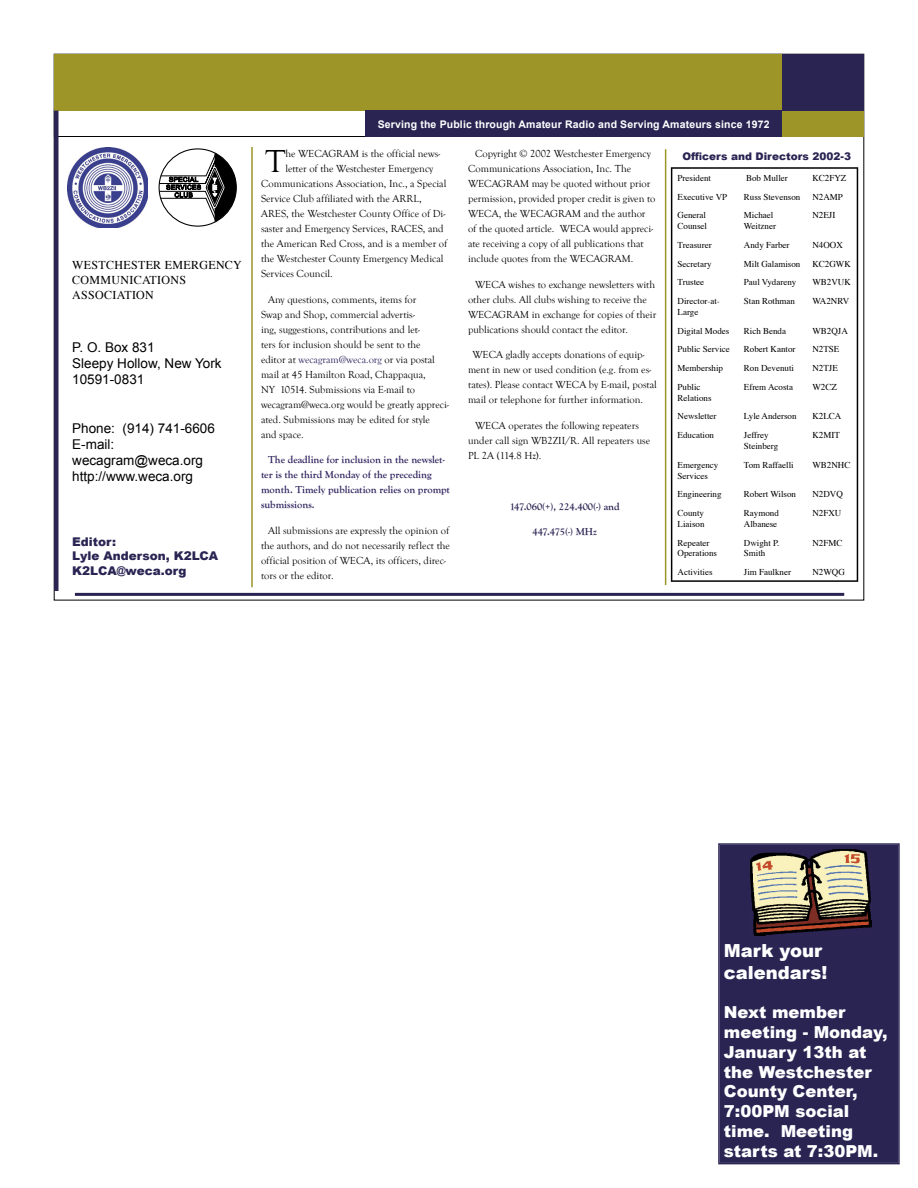
<style>
.page{position:relative;width:918px;height:1188px;background:#fff}
.page>*{position:absolute;margin:0;border:0;box-sizing:border-box;transform-origin:0 0}
.t1{font:32.7px "Goudy Old Style T";color:#000}
.t2{font:900 18px/21.6px "Arial";color:#fff}
.t3{font:900 16.5px/19.8px "Arial";color:#fff}
.t4{font:13.5px/16.2px "Arial";color:#000}
.t5{font:12px/15px "Times";letter-spacing:.025em;color:#000}
.t6{font:900 12px/14.4px "Arial";color:#2a2453}
.t7{font:10.5px/15px "Goudy Old Style T";color:#000}
.t8{font:700 10.5px/15px "Goudy Old Style T";color:#2f225e}
.t9{font:700 10.5px "Arial";letter-spacing:.015em;color:#fff}
.t10{font:700 10.5px "Goudy Old Style T";color:#2a2453}
.t11{font:900 10.5px "Arial";color:#2a2453}
.t12{font:9px/10.8px "Times";color:#000}
.s1{color:#2f225e}
</style>
<div class="page">
<div style="left:54px;top:109px;width:314px;height:28px;border:1px solid #000"></div>
<div style="left:54px;top:54px;width:728px;height:57px;background:#9d9528"></div>
<div style="left:365px;top:111px;width:417px;height:26px;background:#2a2453"></div>
<div style="left:782px;top:54px;width:82px;height:57px;background:#2a2453"></div>
<div style="left:782px;top:111px;width:82px;height:25px;background:#9d9528"></div>
<hr style="left:251px;top:147px;width:2px;height:440px;background:#9d9528">
<hr style="left:54px;top:111px;width:4px;height:480px;background:#2a2453">
<hr style="left:75px;top:593px;width:769px;height:3px;background:#2a2453">
<hr style="left:665px;top:149px;width:1px;height:436px;background:#9d9528">
<hr style="left:671px;top:167px;width:67px;height:2px;background:#000">
<hr style="left:738px;top:167px;width:68px;height:2px;background:#000">
<hr style="left:806px;top:167px;width:52px;height:2px;background:#000">
<svg style="left:671px;top:169px;width:1px;height:122px"></svg>
<svg style="left:857px;top:169px;width:1px;height:122px"></svg>
<hr style="left:671px;top:291px;width:1px;height:30px;background:#000">
<hr style="left:857px;top:291px;width:1px;height:30px;background:#000">
<svg style="left:671px;top:321px;width:1px;height:56px"></svg>
<svg style="left:857px;top:321px;width:1px;height:56px"></svg>
<hr style="left:671px;top:377px;width:1px;height:30px;background:#000">
<hr style="left:857px;top:377px;width:1px;height:30px;background:#000">
<svg style="left:671px;top:407px;width:1px;height:18px"></svg>
<svg style="left:857px;top:407px;width:1px;height:18px"></svg>
<hr style="left:671px;top:425px;width:1px;height:30px;background:#000">
<hr style="left:857px;top:425px;width:1px;height:30px;background:#000">
<svg style="left:671px;top:455px;width:1px;height:48px"></svg>
<svg style="left:857px;top:455px;width:1px;height:48px"></svg>
<hr style="left:671px;top:503px;width:1px;height:30px;background:#000">
<hr style="left:857px;top:503px;width:1px;height:30px;background:#000">
<svg style="left:671px;top:533px;width:1px;height:47px"></svg>
<svg style="left:857px;top:533px;width:1px;height:47px"></svg>
<hr style="left:671px;top:580px;width:67px;height:2px;background:#000">
<hr style="left:738px;top:580px;width:68px;height:2px;background:#000">
<hr style="left:806px;top:580px;width:52px;height:2px;background:#000">
<svg style="left:159px;top:153px;width:77px;height:69px"></svg>
<img style="left:68px;top:148px;width:80px;height:80px">
<div style="left:718px;top:843px;width:182px;height:321px;background:#2a2453"></div>
<img style="left:750px;top:849px;width:121px;height:86px">
<p class="t5" style="left:72px;top:259px;width:171px">WESTCHESTER EMERGENCY<br>COMMUNICATIONS<br>ASSOCIATION</p>
<p class="t4" style="left:72px;top:339px;width:151px">P. O. Box 831<br>Sleepy Hollow, New York<br>10591-0831</p>
<p class="t4" style="left:72px;top:420px;width:144px">Phone: (914) 741-6606<br>E-mail: wecagram@weca.org http://www.weca.org</p>
<p class="t6" style="left:72px;top:535px;width:147px">Editor:<br>Lyle Anderson, K2LCA<br>K2LCA@weca.org</p>
<p class="t9" style="left:378px;top:118px;width:393px">Serving the Public through Amateur Radio and Serving Amateurs since 1972</p>
<h1 class="t1" style="left:266px;top:144px;width:21px">T</h1>
<p class="t7" style="left:285px;top:147px;width:156px">he WECAGRAM is the official news-</p>
<p class="t7" style="left:285px;top:162px;width:149px">letter of the Westchester Emergency</p>
<p class="t7" style="left:261px;top:177px;width:187px">Communications Association, Inc., a Special</p>
<p class="t7" style="left:261px;top:192px;width:162px">Service Club affiliated with the ARRL,</p>
<p class="t7" style="left:261px;top:207px;width:186px">ARES, the Westchester County Office of Di-</p>
<p class="t7" style="left:261px;top:222px;width:184px">saster and Emergency Services, RACES, and</p>
<p class="t7" style="left:261px;top:237px;width:188px">the American Red Cross, and is a member of</p>
<p class="t7" style="left:261px;top:252px;width:184px">the Westchester County Emergency Medical</p>
<p class="t7" style="left:261px;top:267px;width:73px">Services Council.</p>
<p class="t7" style="left:261px;top:292px;width:189px;text-indent:7px">Any questions, comments, items for<br>Swap and Shop, commercial advertis-<br>ing, suggestions, contributions and let-<br>ters for inclusion should be sent to the<br>editor at <span class="s1">wecagram@weca.org</span> or via postal mail at 45 Hamilton Road, Chappaqua,<br>NY 10514. Submissions via E-mail to wecagram@weca.org would be greatly appreci&shy;ated. Submissions may be edited for style<br>and space.</p>
<p class="t8" style="left:261px;top:452px;width:190px;text-indent:7px">The deadline for inclusion in the newslet&shy;ter is the third Monday of the preceding month. Timely publication relies on prompt submissions.</p>
<p class="t7" style="left:261px;top:523px;width:190px;text-indent:7px">All submissions are expressly the opinion of the authors, and do not necessarily reflect the official position of WECA, its officers, direc&shy;tors or the editor.</p>
<p class="t7" style="left:468px;top:147px;width:189px;text-indent:7px">Copyright © 2002 Westchester Emergency Communications Association, Inc. The WECAGRAM may be quoted without prior permission, provided proper credit is given to WECA, the WECAGRAM and the author of the quoted article. WECA would appreci&shy;ate receiving a copy of all publications that include quotes from the WECAGRAM.</p>
<p class="t7" style="left:468px;top:277px;width:190px;text-indent:7px">WECA wishes to exchange newsletters with other clubs. All clubs wishing to receive the WECAGRAM in exchange for copies of their publications should contact the editor.</p>
<p class="t7" style="left:468px;top:348px;width:190px;text-indent:4px">WECA gladly accepts donations of equip&shy;ment in new or used condition (e.g. from es&shy;tates). Please contact WECA by E-mail, postal mail or telephone for further information.</p>
<p class="t7" style="left:468px;top:418px;width:184px;text-indent:7px">WECA operates the following repeaters under call sign WB2ZII/R. All repeaters use<br>PL 2A (114.8 Hz).</p>
<p class="t10" style="left:510px;top:500px;width:112px">147.060(+), 224.400(-) and</p>
<p class="t10" style="left:532px;top:526px;width:66px">447.475(-) MHz</p>
<p class="t11" style="left:682px;top:150px;width:170px">Officers and Directors 2002-3</p>
<p class="t12" style="left:678px;top:173px;width:35px">President</p>
<p class="t12" style="left:746px;top:173px;width:43px">Bob Muller</p>
<p class="t12" style="left:812px;top:173px;width:36px">KC2FYZ</p>
<p class="t12" style="left:678px;top:192px;width:51px">Executive VP</p>
<p class="t12" style="left:744px;top:192px;width:58px">Russ Stevenson</p>
<p class="t12" style="left:812px;top:192px;width:32px">N2AMP</p>
<p class="t12" style="left:678px;top:210px;width:31px">General<br>Counsel</p>
<p class="t12" style="left:744px;top:210px;width:34px">Michael<br>Weitzner</p>
<p class="t12" style="left:812px;top:210px;width:24px">N2EJI</p>
<p class="t12" style="left:678px;top:240px;width:36px">Treasurer</p>
<p class="t12" style="left:744px;top:240px;width:47px">Andy Farber</p>
<p class="t12" style="left:812px;top:240px;width:32px">N4OOX</p>
<p class="t12" style="left:678px;top:259px;width:35px">Secretary</p>
<p class="t12" style="left:744px;top:259px;width:58px">Milt Galamison</p>
<p class="t12" style="left:812px;top:259px;width:40px">KC2GWK</p>
<p class="t12" style="left:678px;top:277px;width:28px">Trustee</p>
<p class="t12" style="left:744px;top:277px;width:54px">Paul Vydareny</p>
<p class="t12" style="left:812px;top:277px;width:40px">WB2VUK</p>
<p class="t12" style="left:678px;top:296px;width:44px">Director-at-<br>Large</p>
<p class="t12" style="left:744px;top:296px;width:53px">Stan Rothman</p>
<p class="t12" style="left:812px;top:296px;width:38px">WA2NRV</p>
<p class="t12" style="left:678px;top:326px;width:53px">Digital Modes</p>
<p class="t12" style="left:744px;top:326px;width:44px">Rich Benda</p>
<p class="t12" style="left:812px;top:326px;width:37px">WB2QJA</p>
<p class="t12" style="left:678px;top:344px;width:54px">Public Service</p>
<p class="t12" style="left:744px;top:344px;width:53px">Robert Kantor</p>
<p class="t12" style="left:812px;top:344px;width:28px">N2TSE</p>
<p class="t12" style="left:678px;top:363px;width:47px">Membership</p>
<p class="t12" style="left:744px;top:363px;width:52px">Ron Devenuti</p>
<p class="t12" style="left:812px;top:363px;width:27px">N2TJE</p>
<p class="t12" style="left:678px;top:382px;width:36px">Public<br>Relations</p>
<p class="t12" style="left:744px;top:382px;width:51px">Efrem Acosta</p>
<p class="t12" style="left:812px;top:382px;width:26px">W2CZ</p>
<p class="t12" style="left:678px;top:412px;width:40px">Newsletter</p>
<p class="t12" style="left:744px;top:412px;width:54px">Lyle Anderson</p>
<p class="t12" style="left:812px;top:412px;width:30px">K2LCA</p>
<p class="t12" style="left:678px;top:430px;width:38px">Education</p>
<p class="t12" style="left:744px;top:430px;width:36px">Jeffrey<br>Steinberg</p>
<p class="t12" style="left:812px;top:430px;width:29px">K2MIT</p>
<p class="t12" style="left:678px;top:460px;width:42px">Emergency<br>Services</p>
<p class="t12" style="left:744px;top:460px;width:51px">Tom Raffaelli</p>
<p class="t12" style="left:812px;top:460px;width:39px">WB2NHC</p>
<p class="t12" style="left:678px;top:489px;width:45px">Engineering</p>
<p class="t12" style="left:744px;top:489px;width:54px">Robert Wilson</p>
<p class="t12" style="left:812px;top:489px;width:32px">N2DVQ</p>
<p class="t12" style="left:678px;top:508px;width:28px">County<br>Liaison</p>
<p class="t12" style="left:744px;top:508px;width:37px">Raymond<br>Albanese</p>
<p class="t12" style="left:812px;top:508px;width:30px">N2FXU</p>
<p class="t12" style="left:678px;top:538px;width:41px">Repeater<br>Operations</p>
<p class="t12" style="left:744px;top:538px;width:37px">Dwight P.<br>Smith</p>
<p class="t12" style="left:812px;top:538px;width:32px">N2FMC</p>
<p class="t12" style="left:678px;top:567px;width:37px">Activities</p>
<p class="t12" style="left:744px;top:567px;width:49px">Jim Faulkner</p>
<p class="t12" style="left:812px;top:567px;width:34px">N2WQG</p>
<h2 class="t2" style="left:724px;top:940px;width:105px">Mark your calendars!</h2>
<h3 class="t3" style="left:724px;top:1003px;width:165px">Next member meeting - Monday,<br>January 13th at the Westchester<br>County Center,<br>7:00PM social time. Meeting starts at 7:30PM.</h3>
</div>
